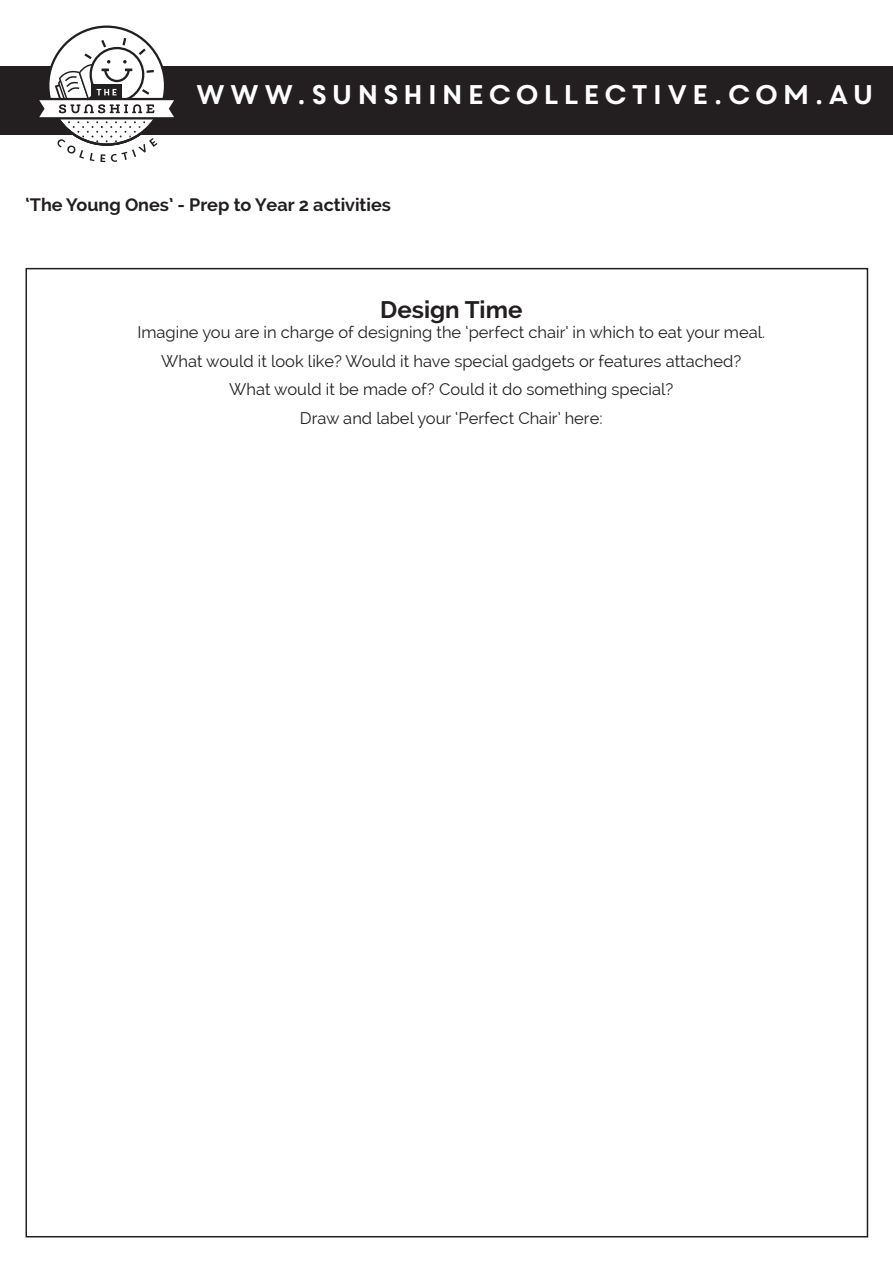
<style>
.page{position:relative;width:893px;height:1263px;background:#fff}
.page>*{position:absolute;margin:0;border:0;box-sizing:border-box;transform-origin:0 0}
.t1{font:27px "Core Circus";color:#fff}
.t2{font:700 24px "Raleway";color:#231f20}
.t3{font:700 18px "Raleway";color:#231f20}
.t4{font:16.5px/28.5px "Raleway";color:#231f20;text-align:center}
</style>
<div class="page">
<div style="left:0;top:66px;width:893px;height:68px;background:#231f20"></div>
<svg style="left:35px;top:26px;width:143px;height:136px"></svg>
<h1 class="t1" style="left:193px;top:77px;width:684px">WWW.SUNSHINECOLLECTIVE.COM.AU</h1>
<p class="t3" style="left:26px;top:195px;width:367px">‘The Young Ones’ - Prep to Year 2 activities</p>
<h2 class="t2" style="left:380px;top:296px;width:144px">Design Time</h2>
<p class="t4" style="left:137px;top:318px;width:629px">Imagine you are in charge of designing the ‘perfect chair’ in which to eat your meal.<br>What would it look like? Would it have special gadgets or features attached?<br>What would it be made of? Could it do something special?<br>Draw and label your ‘Perfect Chair’ here:</p>
</div>
